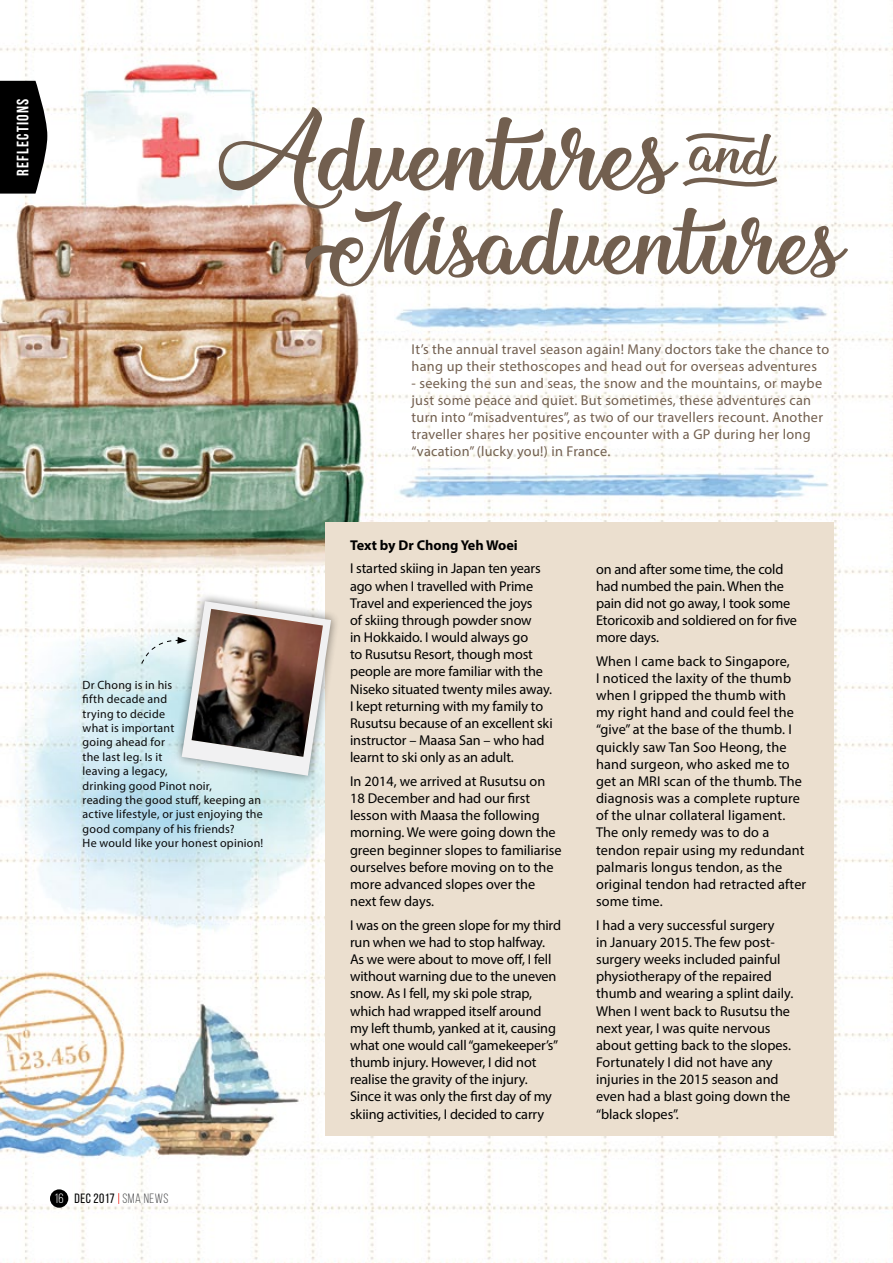
<style>
.page{position:relative;width:893px;height:1263px;background:#fff}
.page>*{position:absolute;margin:0;border:0;box-sizing:border-box;transform-origin:0 0}
.t1{font:83.55px "Mechanic of the Heart";color:#725f4f}
.t2{font:75.9px "Mechanic of the Heart";color:#725f4f}
.t3{font:700 16.5px "Bebas Neue";letter-spacing:.07em;color:#fff}
.t4{font:14.25px/17.1px "Myriad Pro";letter-spacing:-.005em;color:#000}
.t5{font:14.25px/17.1px "Myriad Pro";letter-spacing:.02em;color:#725f4f}
.t6{font:700 14.25px "Myriad Pro";color:#000}
.t7{font:13.5px "Bebas Neue";letter-spacing:.03em;color:#000}
.t8{font:12px/14.4px "Myriad Pro";letter-spacing:.02em;color:#0a0a0b}
.s1{color:#fff}
.s2{color:#4d4d4f}
</style>
<div class="page">
<img style="left:0;top:0;width:893px;height:1263px">
<div style="left:325px;top:522px;width:508px;height:614px;background:#ebdfcf"></div>
<div style="left:172px;top:593px;width:168px;height:192px;background:#000;opacity:.5"></div>
<svg style="left:141px;top:601px;width:190px;height:175px"></svg>
<img style="left:192px;top:609px;width:131px;height:148px">
<svg style="left:0;top:81px;width:47px;height:113px;background:#181818"></svg>
<div style="left:50px;top:1189px;width:18px;height:19px;background:#000;border-radius:50%"></div>
<svg style="left:680px;top:132px;width:102px;height:58px"></svg>
<p class="t3" style="left:14px;top:176px;width:78px;rotate:-90deg">REFLECTIONS</p>
<h1 class="t1" style="left:215px;top:106px;width:461px">Adventures</h1>
<h2 class="t2" style="left:306px;top:198px;width:540px">Misadventures</h2>
<p class="t5" style="left:412px;top:340px;width:419px">It’s the annual travel season again! Many doctors take the chance to hang up their stethoscopes and head out for overseas adventures</p>
<p class="t5" style="left:412px;top:374px;width:413px">- seeking the sun and seas, the snow and the mountains, or maybe just some peace and quiet. But sometimes, these adventures can turn into “misadventures”, as two of our travellers recount. Another traveller shares her positive encounter with a GP during her long “vacation” (lucky you!) in France.</p>
<p class="t8" style="left:83px;top:677px;width:182px">Dr Chong is in his<br>fifth decade and<br>trying to decide<br>what is important<br>going ahead for<br>the last leg. Is it<br>leaving a legacy,<br>drinking good Pinot noir,<br>reading the good stuff, keeping an active lifestyle, or just enjoying the good company of his friends?<br>He would like your honest opinion!</p>
<p class="t7" style="left:55px;top:1191px;width:115px"><span class="s1">16</span> DEC 2017 <span class="s2">SMA NEWS</span></p>
<p class="t6" style="left:350px;top:536px;width:169px">Text by Dr Chong Yeh Woei</p>
<p class="t4" style="left:350px;top:560px;width:204px">I started skiing in Japan ten years ago when I travelled with Prime<br>Travel and experienced the joys<br>of skiing through powder snow<br>in Hokkaido. I would always go<br>to Rusutsu Resort, though most people are more familiar with the<br>Niseko situated twenty miles away.<br>I kept returning with my family to<br>Rusutsu because of an excellent ski instructor – Maasa San – who had learnt to ski only as an adult.</p>
<p class="t4" style="left:350px;top:772px;width:213px">In 2014, we arrived at Rusutsu on<br>18 December and had our first lesson with Maasa the following morning. We were going down the green beginner slopes to familiarise ourselves before moving on to the more advanced slopes over the next few days.</p>
<p class="t4" style="left:350px;top:916px;width:212px">I was on the green slope for my third run when we had to stop halfway.<br>As we were about to move off, I fell without warning due to the uneven snow. As I fell, my ski pole strap, which had wrapped itself around my left thumb, yanked at it, causing what one would call “gamekeeper’s” thumb injury. However, I did not realise the gravity of the injury.<br>Since it was only the first day of my skiing activities, I decided to carry</p>
<p class="t4" style="left:596px;top:560px;width:203px">on and after some time, the cold had numbed the pain. When the pain did not go away, I took some<br>Etoricoxib and soldiered on for five more days.</p>
<p class="t4" style="left:596px;top:652px;width:212px">When I came back to Singapore,<br>I noticed the laxity of the thumb when I gripped the thumb with my right hand and could feel the “give” at the base of the thumb. I quickly saw Tan Soo Heong, the hand surgeon, who asked me to get an MRI scan of the thumb. The diagnosis was a complete rupture of the ulnar collateral ligament.<br>The only remedy was to do a tendon repair using my redundant palmaris longus tendon, as the original tendon had retracted after some time.</p>
<p class="t4" style="left:596px;top:916px;width:199px">I had a very successful surgery<br>in January 2015. The few post&shy;surgery weeks included painful physiotherapy of the repaired thumb and wearing a splint daily.<br>When I went back to Rusutsu the next year, I was quite nervous about getting back to the slopes.<br>Fortunately I did not have any injuries in the 2015 season and even had a blast going down the “black slopes”.</p>
</div>
